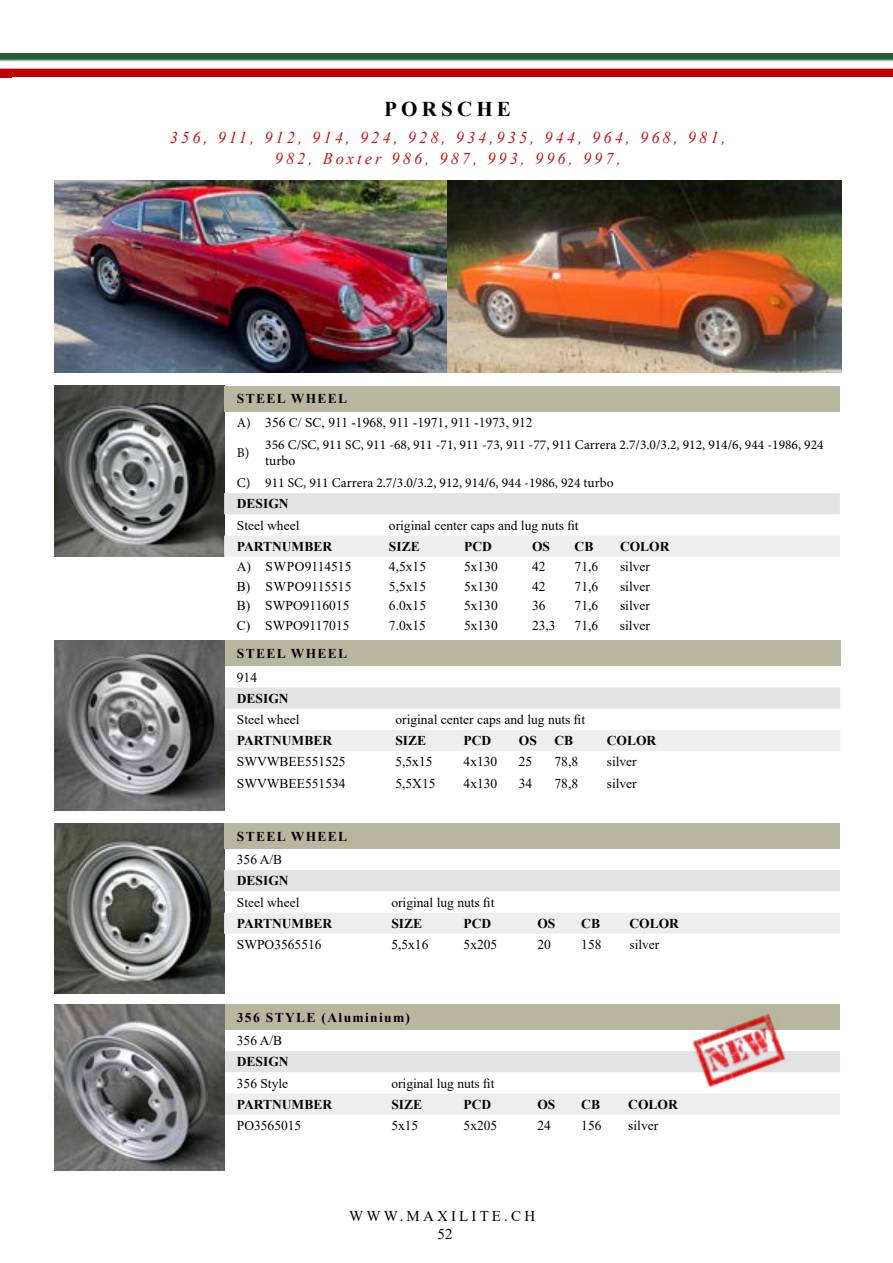
<style>
.page{position:relative;width:893px;height:1263px;background:#fff}
.page>*{position:absolute;margin:0;border:0;box-sizing:border-box;transform-origin:0 0}
.t1{font:700 21px "Times New Roman";letter-spacing:.2em;color:#000}
.t2{font:italic 16.5px/21px "Times New Roman";letter-spacing:.18em;color:#bf1717;text-align:center}
.t3{font:15px "Times New Roman";letter-spacing:.21em;color:#000}
.t4{font:13.5px/23.7px "Times New Roman";color:#000}
.t5{font:13.5px/16.2px "Minion Pro";color:#000}
.t6{font:700 13.5px "Times New Roman";color:#000}
.t7{font:700 13.5px "Times New Roman";letter-spacing:.1em;color:#000}
.s1{font-weight:700}
.s2{font-family:"Minion Pro"}
</style>
<div class="page">
<img style="left:0;top:77px;width:12px;height:1px">
<img style="left:54px;top:823px;width:170px;height:170px">
<div style="left:224px;top:823px;width:616px;height:26px;background:#b9b6a0"></div>
<div style="left:224px;top:870px;width:616px;height:21px;background:#e3e3e3"></div>
<div style="left:224px;top:912px;width:616px;height:22px;background:#eee"></div>
<img style="left:0;top:53px;width:892px;height:24px">
<img style="left:54px;top:181px;width:787px;height:191px">
<img style="left:54px;top:386px;width:170px;height:170px">
<div style="left:224px;top:386px;width:616px;height:25px;background:#b9b6a0"></div>
<div style="left:224px;top:493px;width:616px;height:21px;background:#e3e3e3"></div>
<div style="left:224px;top:536px;width:616px;height:21px;background:#eee"></div>
<div style="left:224px;top:641px;width:616px;height:25px;background:#b9b6a0"></div>
<div style="left:224px;top:688px;width:616px;height:21px;background:#e3e3e3"></div>
<div style="left:224px;top:730px;width:616px;height:21px;background:#eee"></div>
<img style="left:54px;top:641px;width:170px;height:170px">
<div style="left:224px;top:1004px;width:616px;height:26px;background:#b9b6a0"></div>
<div style="left:224px;top:1051px;width:616px;height:21px;background:#e3e3e3"></div>
<div style="left:224px;top:1093px;width:616px;height:22px;background:#eee"></div>
<img style="left:54px;top:1004px;width:170px;height:166px">
<img style="left:666px;top:1013px;width:147px;height:102px">
<h1 class="t1" style="left:384px;top:94px;width:128px">PORSCHE</h1>
<p class="t2" style="left:170px;top:127px;width:557px">356, 911, 912, 914, 924, 928, 934,935, 944, 964, 968, 981,<br>982, Boxter 986, 987, 993, 996, 997,</p>
<p class="t4" style="left:237px;top:386px;width:297px"><span class="s1">STEEL WHEEL<br></span><span class="s2">A)</span> 356 C/ SC, 911 -1968, 911 -1971, 911 -1973, 912</p>
<p class="t5" style="left:237px;top:445px;width:14px">B)</p>
<p class="t5" style="left:265px;top:437px;width:560px">356 C/SC, 911 SC, 911 -68, 911 -71, 911 -73, 911 -77, 911 Carrera 2.7/3.0/3.2, 912, 914/6, 944 -1986, 924 turbo</p>
<p class="t5" style="left:237px;top:475px;width:378px">C) 911 SC, 911 Carrera 2.7/3.0/3.2, 912, 914/6, 944 -1986, 924 turbo</p>
<p class="t6" style="left:237px;top:494px;width:53px">DESIGN</p>
<p class="t4" style="left:237px;top:513px;width:64px">Steel wheel</p>
<p class="t4" style="left:389px;top:513px;width:191px">original center caps and lug nuts fit</p>
<p class="t6" style="left:237px;top:536px;width:97px">PARTNUMBER</p>
<p class="t6" style="left:389px;top:536px;width:32px">SIZE</p>
<p class="t6" style="left:464px;top:536px;width:29px">PCD</p>
<p class="t6" style="left:532px;top:536px;width:20px">OS</p>
<p class="t6" style="left:575px;top:536px;width:20px">CB</p>
<p class="t6" style="left:620px;top:536px;width:51px">COLOR</p>
<p class="t4" style="left:237px;top:554px;width:116px">A) SWPO9114515</p>
<p class="t4" style="left:389px;top:554px;width:39px">4,5x15</p>
<p class="t4" style="left:464px;top:554px;width:35px">5x130</p>
<p class="t4" style="left:532px;top:554px;width:15px">42</p>
<p class="t4" style="left:575px;top:554px;width:25px">71,6</p>
<p class="t4" style="left:620px;top:554px;width:31px">silver</p>
<p class="t4" style="left:237px;top:574px;width:116px">B) SWPO9115515</p>
<p class="t4" style="left:389px;top:574px;width:39px">5,5x15</p>
<p class="t4" style="left:464px;top:574px;width:35px">5x130</p>
<p class="t4" style="left:532px;top:574px;width:15px">42</p>
<p class="t4" style="left:575px;top:574px;width:25px">71,6</p>
<p class="t4" style="left:620px;top:574px;width:31px">silver</p>
<p class="t4" style="left:237px;top:593px;width:114px">B) SWPO9116015</p>
<p class="t4" style="left:389px;top:593px;width:39px">6.0x15</p>
<p class="t4" style="left:464px;top:593px;width:35px">5x130</p>
<p class="t4" style="left:532px;top:593px;width:15px">36</p>
<p class="t4" style="left:575px;top:593px;width:25px">71,6</p>
<p class="t4" style="left:620px;top:593px;width:31px">silver</p>
<p class="t4" style="left:237px;top:613px;width:114px">C) SWPO9117015</p>
<p class="t4" style="left:389px;top:613px;width:39px">7.0x15</p>
<p class="t4" style="left:464px;top:613px;width:35px">5x130</p>
<p class="t4" style="left:532px;top:613px;width:25px">23,3</p>
<p class="t4" style="left:575px;top:613px;width:25px">71,6</p>
<p class="t4" style="left:620px;top:613px;width:31px">silver</p>
<p class="t7" style="left:237px;top:644px;width:112px">STEEL WHEEL</p>
<p class="t4" style="left:237px;top:665px;width:22px">914</p>
<p class="t6" style="left:237px;top:688px;width:53px">DESIGN</p>
<p class="t4" style="left:237px;top:707px;width:64px">Steel wheel</p>
<p class="t4" style="left:395px;top:707px;width:191px">original center caps and lug nuts fit</p>
<p class="t6" style="left:237px;top:731px;width:97px">PARTNUMBER</p>
<p class="t6" style="left:395px;top:731px;width:32px">SIZE</p>
<p class="t6" style="left:464px;top:731px;width:29px">PCD</p>
<p class="t6" style="left:519px;top:731px;width:20px">OS</p>
<p class="t6" style="left:554px;top:731px;width:20px">CB</p>
<p class="t6" style="left:607px;top:731px;width:51px">COLOR</p>
<p class="t4" style="left:237px;top:749px;width:110px">SWVWBEE551525</p>
<p class="t4" style="left:395px;top:749px;width:39px">5,5x15</p>
<p class="t4" style="left:464px;top:749px;width:35px">4x130</p>
<p class="t4" style="left:519px;top:749px;width:15px">25</p>
<p class="t4" style="left:554px;top:749px;width:25px">78,8</p>
<p class="t4" style="left:607px;top:749px;width:31px">silver</p>
<p class="t4" style="left:237px;top:771px;width:110px">SWVWBEE551534</p>
<p class="t4" style="left:395px;top:771px;width:42px">5,5X15</p>
<p class="t4" style="left:464px;top:771px;width:35px">4x130</p>
<p class="t4" style="left:519px;top:771px;width:15px">34</p>
<p class="t4" style="left:554px;top:771px;width:25px">78,8</p>
<p class="t4" style="left:607px;top:771px;width:31px">silver</p>
<p class="t7" style="left:237px;top:826px;width:112px">STEEL WHEEL</p>
<p class="t4" style="left:237px;top:847px;width:47px">356 A/B</p>
<p class="t6" style="left:237px;top:871px;width:53px">DESIGN</p>
<p class="t4" style="left:237px;top:890px;width:64px">Steel wheel</p>
<p class="t4" style="left:391px;top:890px;width:105px">original lug nuts fit</p>
<p class="t6" style="left:237px;top:913px;width:97px">PARTNUMBER</p>
<p class="t6" style="left:391px;top:913px;width:32px">SIZE</p>
<p class="t6" style="left:464px;top:913px;width:29px">PCD</p>
<p class="t6" style="left:537px;top:913px;width:20px">OS</p>
<p class="t6" style="left:581px;top:913px;width:20px">CB</p>
<p class="t6" style="left:629px;top:913px;width:51px">COLOR</p>
<p class="t4" style="left:237px;top:932px;width:86px">SWPO3565516</p>
<p class="t4" style="left:391px;top:932px;width:39px">5,5x16</p>
<p class="t4" style="left:464px;top:932px;width:35px">5x205</p>
<p class="t4" style="left:537px;top:932px;width:15px">20</p>
<p class="t4" style="left:581px;top:932px;width:22px">158</p>
<p class="t4" style="left:629px;top:932px;width:31px">silver</p>
<p class="t7" style="left:237px;top:1007px;width:175px">356 STYLE (Aluminium)</p>
<p class="t4" style="left:237px;top:1028px;width:47px">356 A/B</p>
<p class="t6" style="left:237px;top:1052px;width:53px">DESIGN</p>
<p class="t4" style="left:237px;top:1071px;width:53px">356 Style</p>
<p class="t4" style="left:391px;top:1071px;width:105px">original lug nuts fit</p>
<p class="t6" style="left:237px;top:1094px;width:97px">PARTNUMBER</p>
<p class="t6" style="left:391px;top:1094px;width:32px">SIZE</p>
<p class="t6" style="left:464px;top:1094px;width:29px">PCD</p>
<p class="t6" style="left:537px;top:1094px;width:20px">OS</p>
<p class="t6" style="left:581px;top:1094px;width:20px">CB</p>
<p class="t6" style="left:628px;top:1094px;width:51px">COLOR</p>
<p class="t4" style="left:237px;top:1113px;width:66px">PO3565015</p>
<p class="t4" style="left:391px;top:1113px;width:28px">5x15</p>
<p class="t4" style="left:464px;top:1113px;width:35px">5x205</p>
<p class="t4" style="left:537px;top:1113px;width:15px">24</p>
<p class="t4" style="left:581px;top:1113px;width:22px">156</p>
<p class="t4" style="left:628px;top:1113px;width:31px">silver</p>
<p class="t3" style="left:349px;top:1205px;width:188px">WWW.MAXILITE.CH</p>
<p class="t3" style="left:437px;top:1224px;width:16px">52</p>
</div>
